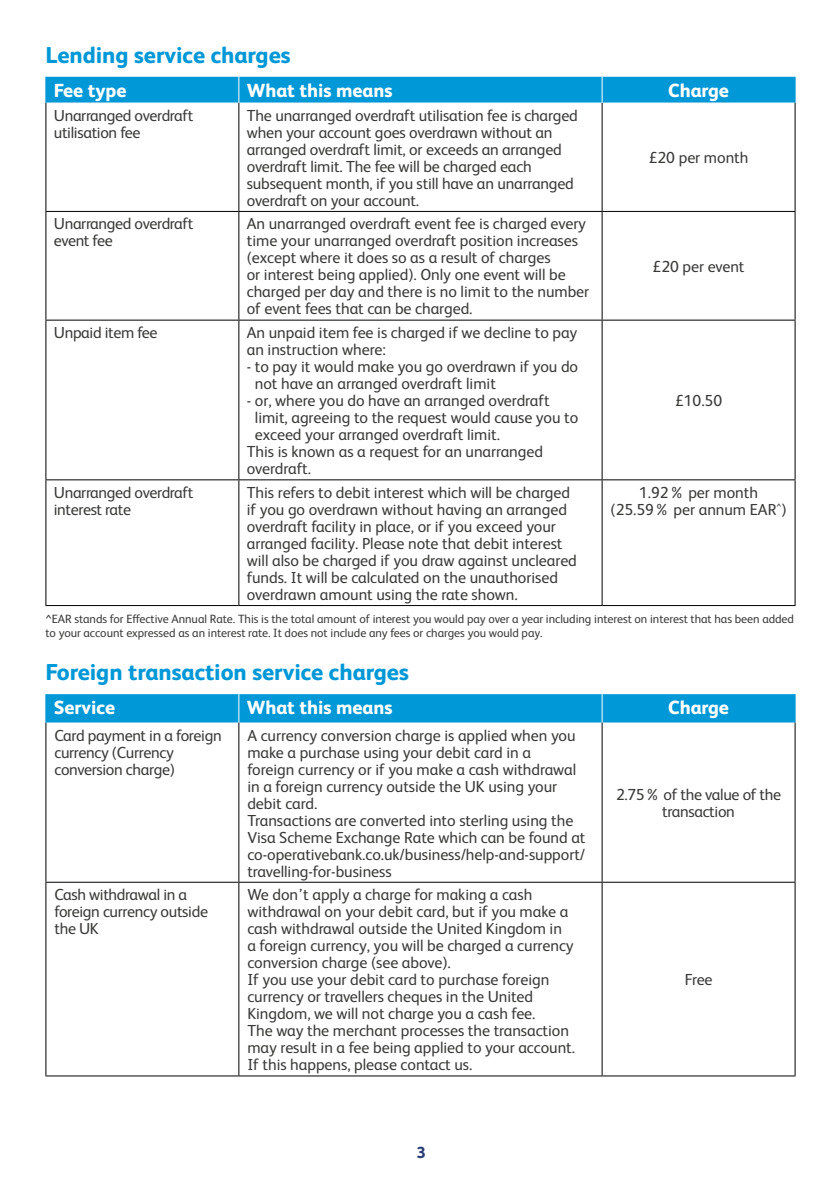
<style>
.page{position:relative;width:840px;height:1191px;background:#fff}
.page>*{position:absolute;margin:0;border:0;box-sizing:border-box;transform-origin:0 0}
.Paragraph_headers{font:800 23px "Coop Bank";letter-spacing:-.005em;color:#0098d7}
.Table_header_Centre{font:800 19px "Coop Bank";letter-spacing:-.005em;color:#fff}
.Table_header_Left_Al{font:800 19px "Coop Bank";letter-spacing:-.005em;color:#fff}
.Table_Body_copy{font:16px/17px "Coop Bank";letter-spacing:-.005em;color:#3a3938}
.Table_Body_copy-2{font:800 16px "Coop Bank";color:#293e77}
.Small_print{font:12px/14px "Coop Bank";letter-spacing:-.005em;color:#3a3938}
</style>
<div class="page">
<svg style="left:46px;top:103px;width:748px;height:502px"></svg>
<hr style="left:45px;top:103px;width:1px;height:108px;background:#000">
<hr style="left:238px;top:103px;width:1px;height:108px;background:#000">
<hr style="left:601px;top:103px;width:1px;height:108px;background:#000">
<hr style="left:794px;top:103px;width:1px;height:108px;background:#000">
<hr style="left:45px;top:211px;width:194px;height:1px;background:#000">
<hr style="left:45px;top:212px;width:1px;height:108px;background:#000">
<hr style="left:239px;top:211px;width:362px;height:1px;background:#000">
<hr style="left:238px;top:212px;width:1px;height:108px;background:#000">
<hr style="left:601px;top:211px;width:194px;height:1px;background:#000">
<hr style="left:601px;top:212px;width:1px;height:108px;background:#000">
<hr style="left:794px;top:212px;width:1px;height:108px;background:#000">
<hr style="left:45px;top:320px;width:194px;height:1px;background:#000">
<hr style="left:45px;top:321px;width:1px;height:158px;background:#000">
<hr style="left:239px;top:320px;width:362px;height:1px;background:#000">
<hr style="left:238px;top:321px;width:1px;height:158px;background:#000">
<hr style="left:601px;top:320px;width:194px;height:1px;background:#000">
<hr style="left:601px;top:321px;width:1px;height:158px;background:#000">
<hr style="left:794px;top:321px;width:1px;height:158px;background:#000">
<div style="left:45px;top:77px;width:750px;height:26px;background:#0098d7"></div>
<hr style="left:45px;top:479px;width:194px;height:1px;background:#000">
<hr style="left:45px;top:480px;width:1px;height:125px;background:#000">
<hr style="left:239px;top:479px;width:362px;height:1px;background:#000">
<hr style="left:238px;top:480px;width:1px;height:125px;background:#000">
<hr style="left:601px;top:479px;width:194px;height:1px;background:#000">
<hr style="left:601px;top:480px;width:1px;height:125px;background:#000">
<hr style="left:794px;top:480px;width:1px;height:125px;background:#000">
<hr style="left:45px;top:605px;width:194px;height:1px;background:#000">
<hr style="left:239px;top:605px;width:362px;height:1px;background:#000">
<hr style="left:601px;top:605px;width:194px;height:1px;background:#000">
<hr style="left:45px;top:722px;width:1px;height:159px;background:#000">
<hr style="left:238px;top:722px;width:1px;height:159px;background:#000">
<hr style="left:601px;top:722px;width:1px;height:159px;background:#000">
<hr style="left:794px;top:722px;width:1px;height:159px;background:#000">
<hr style="left:238px;top:882px;width:1px;height:193px;background:#000">
<hr style="left:601px;top:882px;width:1px;height:193px;background:#000">
<hr style="left:45px;top:881px;width:194px;height:1px;background:#000">
<hr style="left:45px;top:882px;width:1px;height:193px;background:#000">
<hr style="left:239px;top:881px;width:362px;height:1px;background:#000">
<hr style="left:601px;top:881px;width:194px;height:1px;background:#000">
<hr style="left:794px;top:882px;width:1px;height:193px;background:#000">
<hr style="left:45px;top:1075px;width:194px;height:1px;background:#000">
<hr style="left:239px;top:1075px;width:362px;height:1px;background:#000">
<hr style="left:601px;top:1075px;width:194px;height:1px;background:#000">
<div style="left:45px;top:694px;width:750px;height:28px;background:#0098d7"></div>
<p class="Paragraph_headers" style="left:45px;top:38px;width:246px">Lending service charges</p>
<p class="Table_header_Left_Al" style="left:54px;top:77px;width:74px">Fee type</p>
<p class="Table_header_Centre" style="left:247px;top:77px;width:147px">What this means</p>
<p class="Table_header_Centre" style="left:667px;top:77px;width:62px">Charge</p>
<p class="Table_Body_copy" style="left:54px;top:106px;width:141px">Unarranged overdraft utilisation fee</p>
<p class="Table_Body_copy" style="left:247px;top:106px;width:332px">The unarranged overdraft utilisation fee is charged when your account goes overdrawn without an arranged overdraft limit, or exceeds an arranged overdraft limit. The fee will be charged each subsequent month, if you still have an unarranged overdraft on your account.</p>
<p class="Table_Body_copy" style="left:648px;top:148px;width:101px">£20 per month</p>
<p class="Table_Body_copy" style="left:54px;top:215px;width:141px">Unarranged overdraft event fee</p>
<p class="Table_Body_copy" style="left:247px;top:215px;width:344px">An unarranged overdraft event fee is charged every time your unarranged overdraft position increases (except where it does so as a result of charges<br>or interest being applied). Only one event will be charged per day and there is no limit to the number of event fees that can be charged.</p>
<p class="Table_Body_copy" style="left:54px;top:323px;width:105px">Unpaid item fee</p>
<p class="Table_Body_copy" style="left:247px;top:323px;width:332px">An unpaid item fee is charged if we decline to pay an instruction where:</p>
<p class="Table_Body_copy" style="left:255px;top:357px;width:324px;text-indent:-8px">- to pay it would make you go overdrawn if you do not have an arranged overdraft limit</p>
<p class="Table_Body_copy" style="left:255px;top:391px;width:325px;text-indent:-8px">- or, where you do have an arranged overdraft limit, agreeing to the request would cause you to exceed your arranged overdraft limit.</p>
<p class="Table_Body_copy" style="left:247px;top:442px;width:297px">This is known as a request for an unarranged overdraft.</p>
<p class="Table_Body_copy" style="left:652px;top:257px;width:93px">£20 per event</p>
<p class="Table_Body_copy" style="left:674px;top:391px;width:49px">£10.50</p>
<p class="Table_Body_copy" style="left:54px;top:483px;width:141px">Unarranged overdraft interest rate</p>
<p class="Table_Body_copy" style="left:247px;top:483px;width:331px">This refers to debit interest which will be charged if you go overdrawn without having an arranged overdraft facility in place, or if you exceed your arranged facility. Please note that debit interest will also be charged if you draw against uncleared funds. It will be calculated on the unauthorised overdrawn amount using the rate shown.</p>
<p class="Table_Body_copy" style="left:610px;top:483px;width:177px;text-align:center">1.92% per month (25.59% per annum EAR<sup>^</sup>)</p>
<p class="Small_print" style="left:45px;top:611px;width:749px">^EAR stands for Effective Annual Rate. This is the total amount of interest you would pay over a year including interest on interest that has been added to your account expressed as an interest rate. It does not include any fees or charges you would pay.</p>
<p class="Paragraph_headers" style="left:45px;top:655px;width:365px">Foreign transaction service charges</p>
<p class="Table_header_Left_Al" style="left:54px;top:694px;width:63px">Service</p>
<p class="Table_header_Centre" style="left:247px;top:694px;width:147px">What this means</p>
<p class="Table_header_Centre" style="left:667px;top:694px;width:62px">Charge</p>
<p class="Table_Body_copy" style="left:54px;top:725px;width:169px">Card payment in a foreign currency (Currency conversion charge)</p>
<p class="Table_Body_copy" style="left:247px;top:725px;width:330px">A currency conversion charge is applied when you make a purchase using your debit card in a foreign currency or if you make a cash withdrawal in a foreign currency outside the UK using your debit card.</p>
<p class="Table_Body_copy" style="left:247px;top:810px;width:339px">Transactions are converted into sterling using the Visa Scheme Exchange Rate which can be found at co-operativebank.co.uk/business/help-and-support/ travelling-for-business</p>
<p class="Table_Body_copy" style="left:615px;top:785px;width:166px;text-align:center">2.75% of the value of the transaction</p>
<p class="Table_Body_copy" style="left:54px;top:885px;width:155px">Cash withdrawal in a foreign currency outside the UK</p>
<p class="Table_Body_copy" style="left:247px;top:885px;width:327px">We don’t apply a charge for making a cash withdrawal on your debit card, but if you make a cash withdrawal outside the United Kingdom in a foreign currency, you will be charged a currency conversion charge (see above).</p>
<p class="Table_Body_copy" style="left:247px;top:970px;width:329px">If you use your debit card to purchase foreign currency or travellers cheques in the United Kingdom, we will not charge you a cash fee.<br>The way the merchant processes the transaction may result in a fee being applied to your account.<br>If this happens, please contact us.</p>
<p class="Table_Body_copy" style="left:684px;top:970px;width:29px">Free</p>
<p class="Table_Body_copy-2" style="left:417px;top:1140px;width:11px">3</p>
</div>
